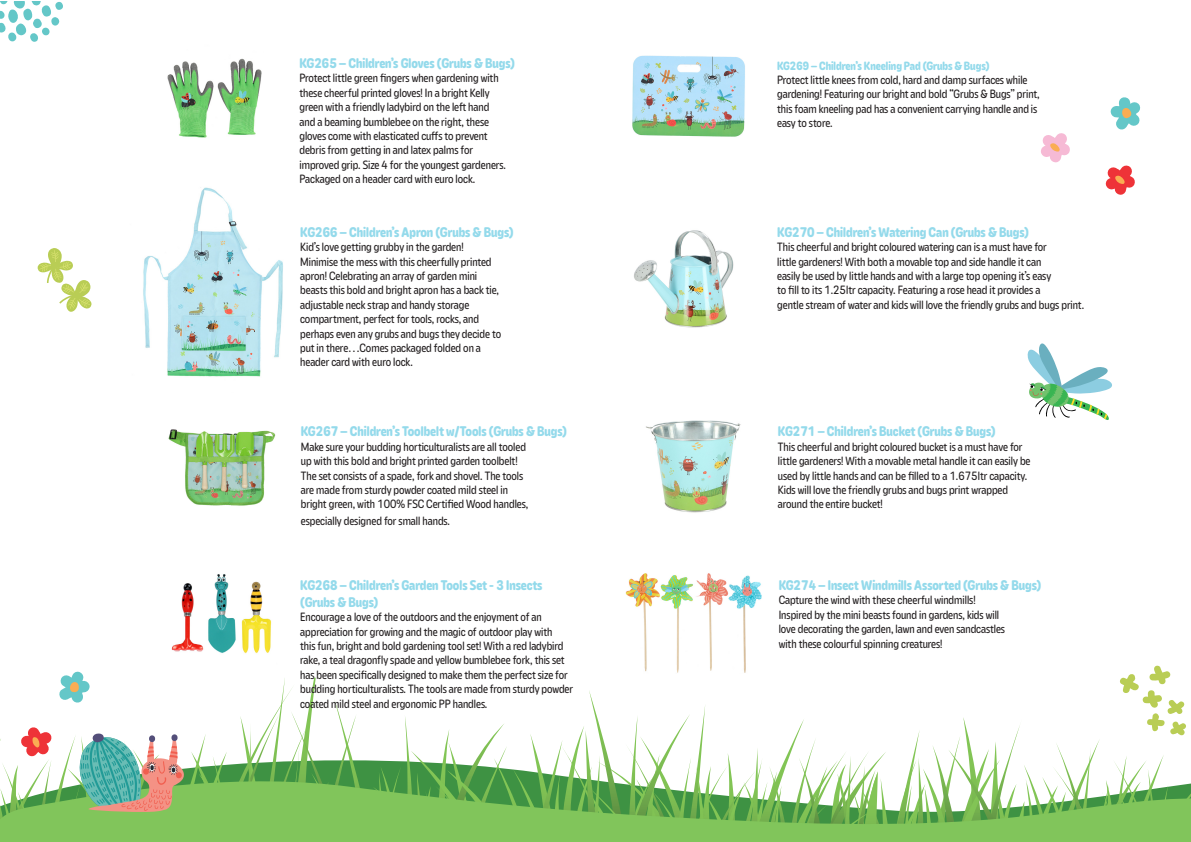
<style>
.page{position:relative;width:1191px;height:842px;background:#fff}
.page>*{position:absolute;margin:0;border:0;box-sizing:border-box;transform-origin:0 0}
.t1{font:14px/16.8px "Caraque Bold Solid";color:#94daeb}
.t2{font:12px/14.4px "Caraque Regular Solid";color:#231f20}
.t3{font:12px "Caraque Bold Solid";color:#94daeb}
</style>
<div class="page">
<img style="left:632px;top:55px;width:113px;height:82px">
<img style="left:171px;top:574px;width:101px;height:80px">
<img style="left:168px;top:429px;width:108px;height:77px">
<img style="left:143px;top:187px;width:140px;height:190px">
<img style="left:167px;top:58px;width:95px;height:80px">
<img style="left:625px;top:573px;width:137px;height:92px">
<img style="left:646px;top:420px;width:95px;height:93px">
<img style="left:634px;top:230px;width:100px;height:98px">
<svg style="left:1041px;top:133px;width:29px;height:30px"></svg>
<svg style="left:1105px;top:165px;width:30px;height:30px"></svg>
<svg style="left:1110px;top:97px;width:30px;height:33px"></svg>
<svg style="left:0;top:1px;width:63px;height:41px"></svg>
<svg style="left:38px;top:248px;width:54px;height:64px"></svg>
<svg style="left:1027px;top:343px;width:85px;height:77px"></svg>
<svg style="left:0;top:665px;width:1191px;height:177px"></svg>
<p class="t1" style="left:299px;top:55px;width:217px">KG265 – Children’s Gloves (Grubs &amp; Bugs)</p>
<p class="t2" style="left:299px;top:71px;width:208px">Protect little green fingers when gardening with these cheerful printed gloves! In a bright Kelly green with a friendly ladybird on the left hand and a beaming bumblebee on the right, these gloves come with elasticated cuffs to prevent debris from getting in and latex palms for improved grip. Size 4 for the youngest gardeners.<br>Packaged on a header card with euro lock.</p>
<p class="t1" style="left:300px;top:223px;width:215px">KG266 – Children’s Apron (Grubs &amp; Bugs)</p>
<p class="t2" style="left:300px;top:240px;width:202px">Kid’s love getting grubby in the garden!<br>Minimise the mess with this cheerfully printed apron! Celebrating an array of garden mini beasts this bold and bright apron has a back tie, adjustable neck strap and handy storage compartment, perfect for tools, rocks, and perhaps even any grubs and bugs they decide to put in there…Comes packaged folded on a header card with euro lock.</p>
<p class="t1" style="left:301px;top:423px;width:268px">KG267 – Children’s Toolbelt w/Tools (Grubs &amp; Bugs)</p>
<p class="t2" style="left:301px;top:439px;width:229px">Make sure your budding horticulturalists are all tooled up with this bold and bright printed garden toolbelt!<br>The set consists of a spade, fork and shovel. The tools are made from sturdy powder coated mild steel in bright green, with 100% FSC Certified Wood handles,</p>
<p class="t2" style="left:301px;top:514px;width:151px">especially designed for small hands.</p>
<p class="t1" style="left:300px;top:576px;width:244px">KG268 – Children’s Garden Tools Set - 3 Insects (Grubs &amp; Bugs)</p>
<p class="t2" style="left:300px;top:610px;width:274px">Encourage a love of the outdoors and the enjoyment of an appreciation for growing and the magic of outdoor play with<br>this fun, bright and bold gardening tool set! With a red ladybird rake, a teal dragonfly spade and yellow bumblebee fork, this set has been specifically designed to make them the perfect size for budding horticulturalists. The tools are made from sturdy powder coated mild steel and ergonomic PP handles.</p>
<p class="t3" style="left:777px;top:58px;width:214px">KG269 – Children’s Kneeling Pad (Grubs &amp; Bugs)</p>
<p class="t2" style="left:777px;top:72px;width:264px">Protect little knees from cold, hard and damp surfaces while gardening! Featuring our bright and bold “Grubs &amp; Bugs” print, this foam kneeling pad has a convenient carrying handle and is easy to store.</p>
<p class="t1" style="left:777px;top:223px;width:253px">KG270 – Children’s Watering Can (Grubs &amp; Bugs)</p>
<p class="t2" style="left:777px;top:240px;width:308px">This cheerful and bright coloured watering can is a must have for<br>little gardeners! With both a movable top and side handle it can<br>easily be used by little hands and with a large top opening it’s easy<br>to fill to its 1.25ltr capacity. Featuring a rose head it provides a<br>gentle stream of water and kids will love the friendly grubs and bugs print.</p>
<p class="t1" style="left:778px;top:423px;width:219px">KG271 – Children’s Bucket (Grubs &amp; Bugs)</p>
<p class="t2" style="left:778px;top:439px;width:254px">This cheerful and bright coloured bucket is a must have for little gardeners! With a movable metal handle it can easily be used by little hands and can be filled to a 1.675ltr capacity.<br>Kids will love the friendly grubs and bugs print wrapped around the entire bucket!</p>
<p class="t1" style="left:778px;top:577px;width:264px">KG274 – Insect Windmills Assorted (Grubs &amp; Bugs)</p>
<p class="t2" style="left:778px;top:593px;width:228px">Capture the wind with these cheerful windmills!<br>Inspired by the mini beasts found in gardens, kids will love decorating the garden, lawn and even sandcastles with these colourful spinning creatures!</p>
</div>
